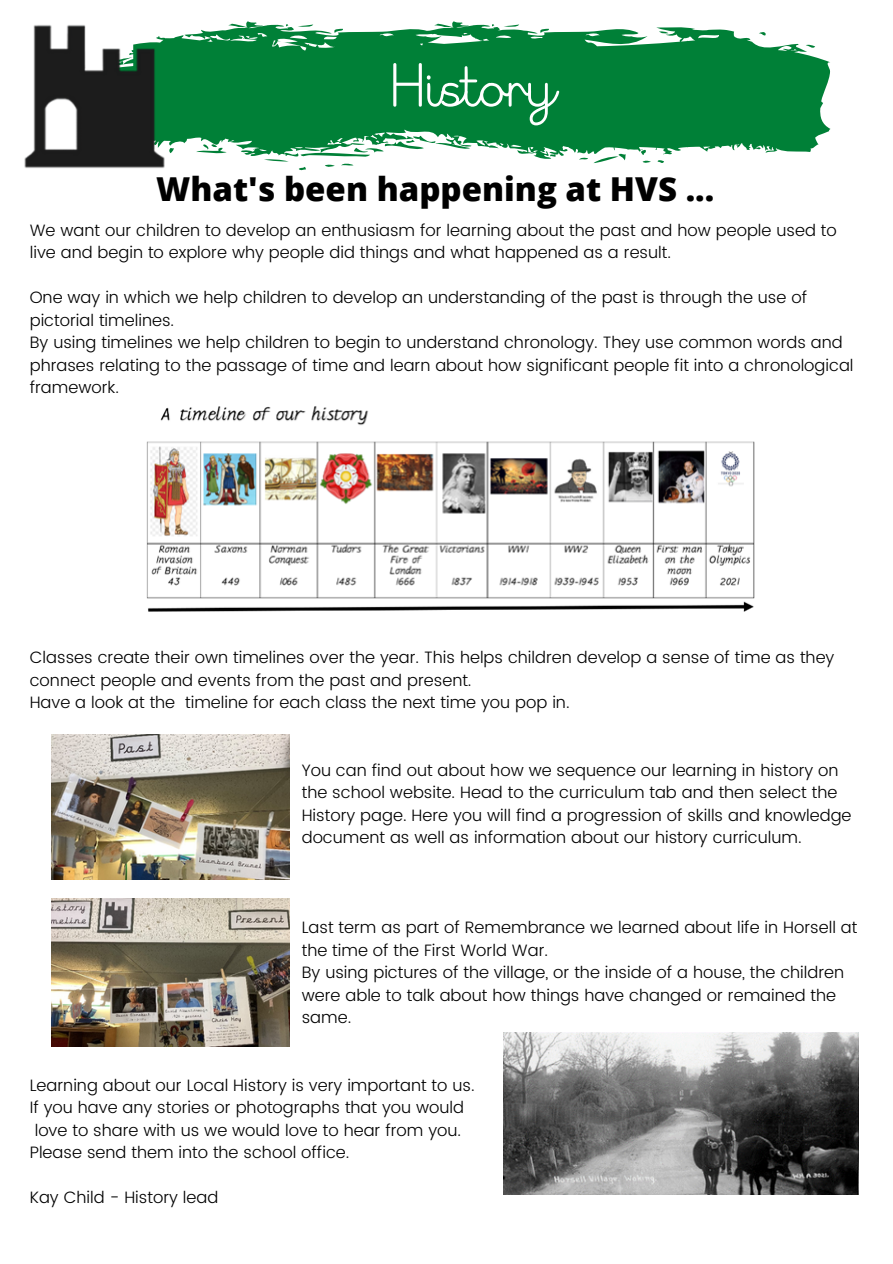
<style>
.page{position:relative;width:893px;height:1264px;background:#fff}
.page>*{position:absolute;margin:0;border:0;box-sizing:border-box;transform-origin:0 0}
.t1{font:62.4px "Letter join Plus 38";color:#fff}
.t2{font:800 33px "Open Sans";color:#000}
.t3{font:300 16.5px/22.5px "Poppins";color:#000}
</style>
<div class="page">
<svg style="left:169px;top:21px;width:661px;height:150px;fill:#008037"></svg>
<img style="left:24px;top:25px;width:145px;height:143px">
<img style="left:146px;top:406px;width:609px;height:206px">
<img style="left:51px;top:734px;width:239px;height:145px">
<img style="left:51px;top:898px;width:239px;height:148px">
<img style="left:503px;top:1032px;width:355px;height:161px">
<h1 class="t1" style="left:390px;top:51px;width:166px">History</h1>
<h2 class="t2" style="left:156px;top:166px;width:559px">What's been happening at HVS ...</h2>
<p class="t3" style="left:30px;top:219px;width:808px">We want our children to develop an enthusiasm for learning about the past and how people used to live and begin to explore why people did things and what happened as a result.</p>
<p class="t3" style="left:30px;top:286px;width:825px">One way in which we help children to develop an understanding of the past is through the use of pictorial timelines.<br>By using timelines we help children to begin to understand chronology. They use common words and phrases relating to the passage of time and learn about how significant people fit into a chronological framework.</p>
<p class="t3" style="left:30px;top:646px;width:806px">Classes create their own timelines over the year. This helps children develop a sense of time as they connect people and events from the past and present.<br>Have a look at the timeline for each class the next time you pop in.</p>
<p class="t3" style="left:302px;top:758px;width:551px">You can find out about how we sequence our learning in history on the school website. Head to the curriculum tab and then select the History page. Here you will find a progression of skills and knowledge document as well as information about our history curriculum.</p>
<p class="t3" style="left:302px;top:916px;width:557px">Last term as part of Remembrance we learned about life in Horsell at the time of the First World War.<br>By using pictures of the village, or the inside of a house, the children were able to talk about how things have changed or remained the same.</p>
<p class="t3" style="left:30px;top:1073px;width:446px">Learning about our Local History is very important to us.<br>If you have any stories or photographs that you would love to share with us we would love to hear from you.<br>Please send them into the school office.</p>
<p class="t3" style="left:30px;top:1186px;width:190px">Kay Child - History lead</p>
</div>
